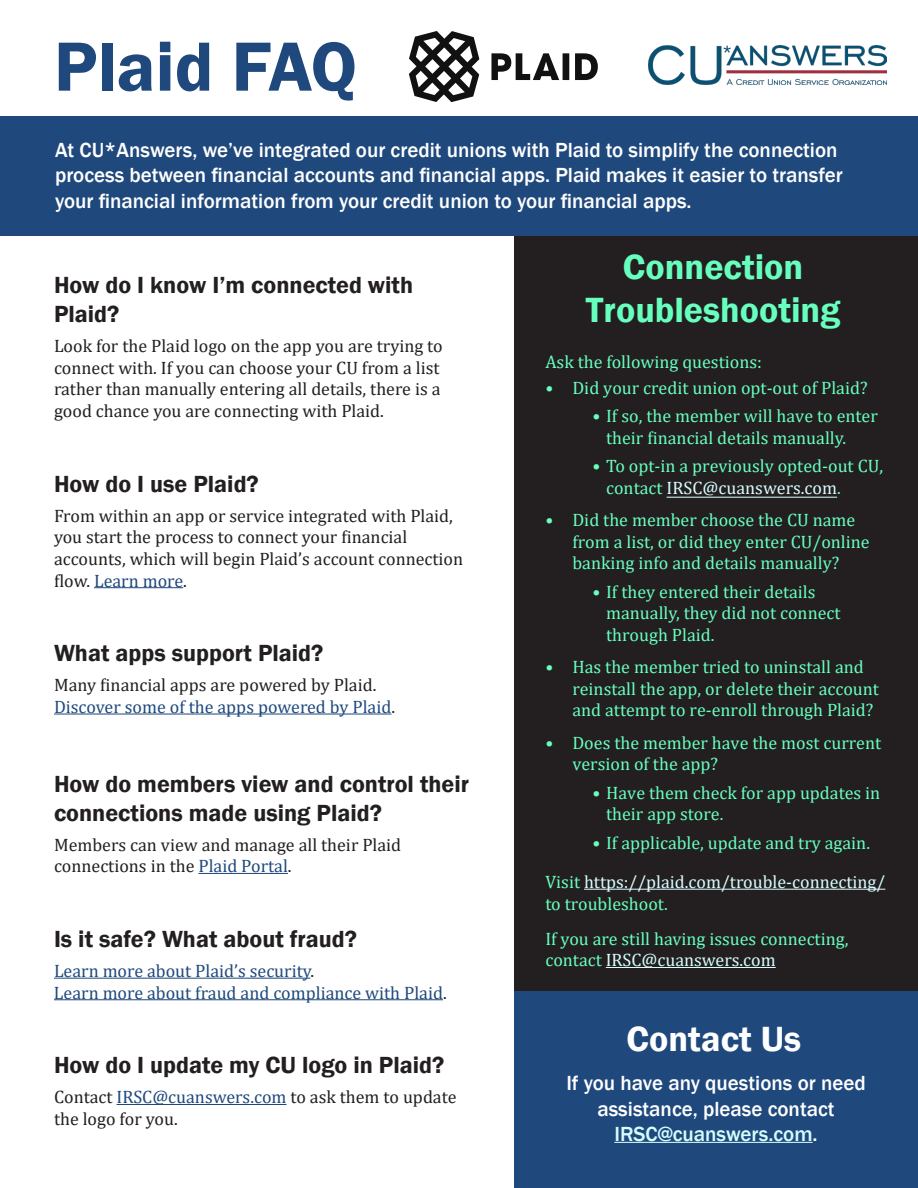
<style>
.page{position:relative;width:918px;height:1188px;background:#fff}
.page>*{position:absolute;margin:0;border:0;box-sizing:border-box;transform-origin:0 0}
.t1{font:600 72px "Franklin Gothic";color:#1f497d}
.question{font:600 36px/43.2px "Franklin Gothic";color:#67ffbe;text-align:center}
.t2{font:600 36px "Franklin Gothic";color:#fff}
.question-2{font:600 24px/28.8px "Franklin Gothic";color:#231f20}
.t3{font:500 21px/25.2px "Franklin Gothic";color:#fff}
.t4{font:500 21px "Franklin Gothic";color:#d7fcfd}
.t5{font:18px/21.6px "Cambria";color:#67ffbe}
.t6{font:18px/21.6px "Cambria";color:#231f20}
.t7{font:18px "Cambria";color:#1f497d}
.t8{font:18px/21.6px "Cambria";color:#d7fcfd}
.s1{color:#1f497d}
.s2{color:#231f20}
.s3{color:#d7fcfd}
.s4{color:#67ffbe}
.s5{color:#fff}
</style>
<div class="page">
<div style="left:514px;top:235px;width:404px;height:756px;background:#231f20"></div>
<div style="left:0;top:116px;width:918px;height:119px;background:#1f497d"></div>
<div style="left:514px;top:991px;width:404px;height:197px;background:#1f497d"></div>
<svg style="left:409px;top:31px;width:189px;height:70px"></svg>
<img style="left:649px;top:45px;width:238px;height:40px">
<hr style="left:584px;top:889px;width:301px;height:1px;background:#d7fcfd">
<hr style="left:606px;top:967px;width:170px;height:1px;background:#d7fcfd">
<hr style="left:94px;top:587px;width:89px;height:1px;background:#1f497d">
<hr style="left:54px;top:714px;width:337px;height:1px;background:#1f497d">
<hr style="left:198px;top:873px;width:90px;height:1px;background:#1f497d">
<hr style="left:54px;top:978px;width:256px;height:1px;background:#1f497d">
<hr style="left:54px;top:999px;width:389px;height:1px;background:#1f497d">
<hr style="left:117px;top:1104px;width:170px;height:1px;background:#1f497d">
<hr style="left:614px;top:1142px;width:199px;height:1px;background:#d7fcfd">
<hr style="left:667px;top:497px;width:170px;height:1px;background:#d7fcfd">
<p class="t1" style="left:54px;top:22px;width:305px">Plaid FAQ</p>
<p class="t3" style="left:55px;top:138px;width:789px">At CU*Answers, we’ve integrated our credit unions with Plaid to simplify the connection process between financial accounts and financial apps. Plaid makes it easier to transfer your financial information from your credit union to your financial apps.</p>
<p class="question-2" style="left:54px;top:271px;width:361px">How do I know I’m connected with<br>Plaid?</p>
<p class="t6" style="left:54px;top:335px;width:390px">Look for the Plaid logo on the app you are trying to connect with. If you can choose your CU from a list rather than manually entering all details, there is a good chance you are connecting with Plaid.</p>
<p class="question-2" style="left:54px;top:469px;width:206px">How do I use Plaid?</p>
<p class="t6" style="left:54px;top:505px;width:411px">From within an app or service integrated with Plaid, you start the process to connect your financial accounts, which will begin Plaid’s account connection flow. <span class="s1">Learn more</span>.</p>
<p class="question-2" style="left:54px;top:639px;width:271px">What apps support Plaid?</p>
<p class="t6" style="left:54px;top:674px;width:343px">Many financial apps are powered by Plaid.<br><span class="s1">Discover some of the apps powered by Plaid</span>.</p>
<p class="question-2" style="left:54px;top:770px;width:417px">How do members view and control their connections made using Plaid?</p>
<p class="t6" style="left:54px;top:834px;width:349px">Members can view and manage all their Plaid connections in the <span class="s1">Plaid Portal</span>.</p>
<p class="question-2" style="left:54px;top:925px;width:305px">Is it safe? What about fraud?</p>
<p class="t7" style="left:54px;top:960px;width:262px">Learn more about Plaid’s security<span class="s2">.</span></p>
<p class="t7" style="left:54px;top:982px;width:394px">Learn more about fraud and compliance with Plaid<span class="s2">.</span></p>
<p class="question-2" style="left:54px;top:1051px;width:392px">How do I update my CU logo in Plaid?</p>
<p class="t6" style="left:54px;top:1086px;width:404px">Contact <span class="s1">IRSC@cuanswers.com</span> to ask them to update the logo for you.</p>
<p class="question" style="left:586px;top:246px;width:256px">Connection<br>Troubleshooting</p>
<p class="t5" style="left:545px;top:351px;width:218px">Ask the following questions:</p>
<p class="t5" style="left:545px;top:377px;width:324px">• Did your credit union opt-out of Plaid?</p>
<p class="t5" style="left:606px;top:405px;width:273px;text-indent:-14px">• If so, the member will have to enter their financial details manually.</p>
<p class="t5" style="left:606px;top:455px;width:279px;text-indent:-14px">• To opt-in a previously opted-out CU, contact <span class="s3">IRSC@cuanswers.com</span>.</p>
<p class="t5" style="left:572px;top:509px;width:299px;text-indent:-27px">• Did the member choose the CU name from a list, or did they enter CU/online banking info and details manually?</p>
<p class="t5" style="left:606px;top:581px;width:236px;text-indent:-14px">• If they entered their details manually, they did not connect through Plaid.</p>
<p class="t5" style="left:572px;top:656px;width:308px;text-indent:-27px">• Has the member tried to uninstall and reinstall the app, or delete their account and attempt to re-enroll through Plaid?</p>
<p class="t5" style="left:572px;top:732px;width:310px;text-indent:-27px">• Does the member have the most current version of the app?</p>
<p class="t5" style="left:606px;top:782px;width:276px;text-indent:-14px">• Have them check for app updates in their app store.</p>
<p class="t5" style="left:593px;top:832px;width:279px">• If applicable, update and try again.</p>
<p class="t8" style="left:545px;top:871px;width:341px"><span class="s4">Visit</span> https://plaid.com/trouble-connecting/ <span class="s4">to troubleshoot.</span></p>
<p class="t5" style="left:545px;top:928px;width:304px">If you are still having issues connecting, contact <span class="s3">IRSC@cuanswers.com</span></p>
<p class="t2" style="left:627px;top:1017px;width:176px">Contact Us</p>
<p class="t3" style="left:566px;top:1071px;width:301px;text-align:center">If you have any questions or need assistance, please contact</p>
<p class="t4" style="left:614px;top:1121px;width:205px">IRSC@cuanswers.com<span class="s5">.</span></p>
</div>
